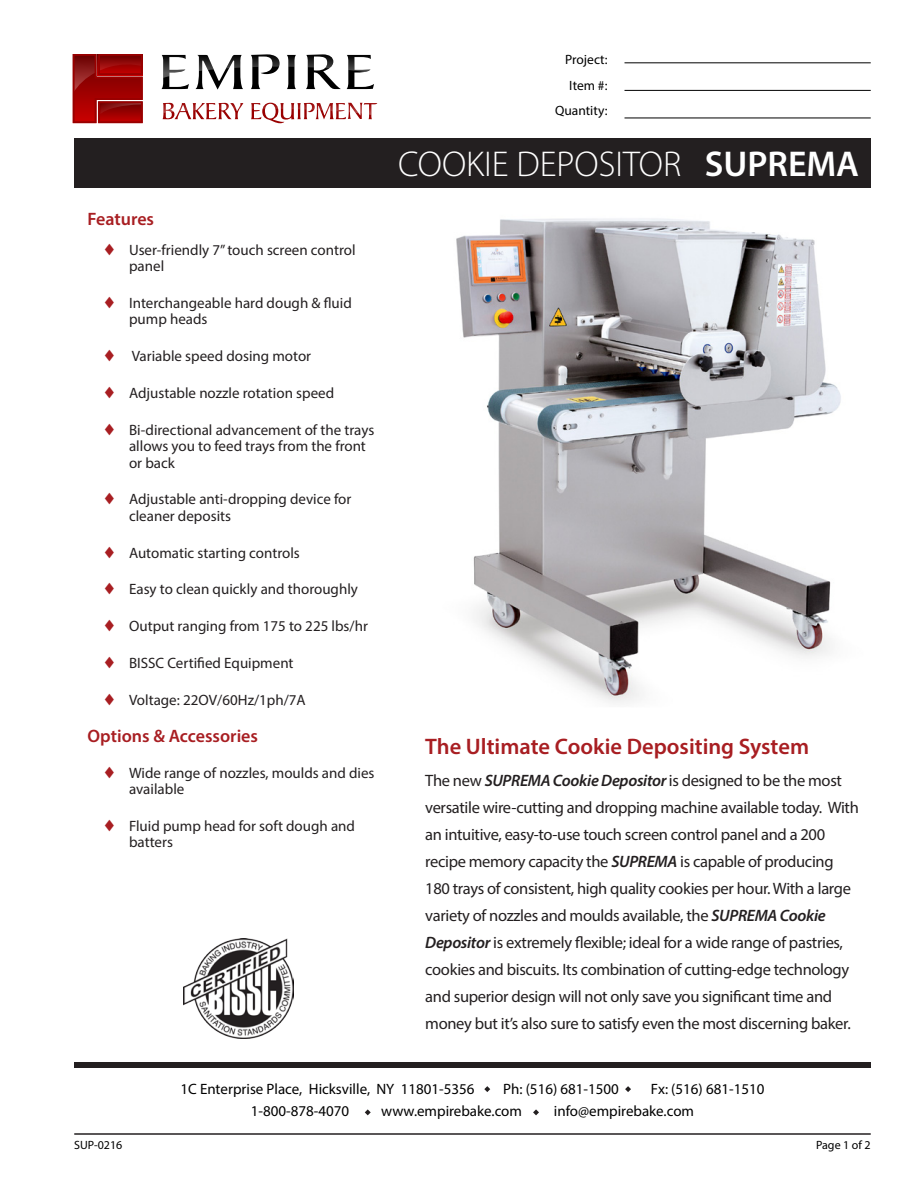
<style>
.page{position:relative;width:918px;height:1188px;background:#fff}
.page>*{position:absolute;margin:0;border:0;box-sizing:border-box;transform-origin:0 0}
.t1{font:300 36px "Myriad Pro";color:#fff}
.t2{font:600 22.5px "Myriad Pro";color:#a81e22}
.List_Title{font:600 18px "Myriad Pro";color:#a81e22}
.t3{font:16.5px/27px "Myriad Pro";letter-spacing:-.02em;color:#231f20}
.t4{font:15px/16.5px "Myriad Pro";color:#231f20}
.t5{font:15px "Myriad Pro";color:#000}
.t6{font:13.5px/25.5px "Myriad Pro";color:#000;text-align:right}
.t7{font:12px "Myriad Pro";color:#000}
.s1{color:#a81e22}
.s2{font-weight:600}
.s3{font-weight:600;font-style:italic}
</style>
<div class="page">
<hr style="left:74px;top:1133px;width:797px;height:2px;background:#231f20">
<div style="left:74px;top:138px;width:797px;height:49px;background:#231f20"></div>
<div style="left:74px;top:1062px;width:797px;height:6px;background:#231f20"></div>
<svg style="left:484px;top:1086px;width:6px;height:6px"></svg>
<svg style="left:533px;top:1109px;width:6px;height:6px"></svg>
<svg style="left:365px;top:1109px;width:6px;height:6px"></svg>
<svg style="left:625px;top:1086px;width:6px;height:6px"></svg>
<hr style="left:625px;top:63px;width:246px;height:1px;background:#000">
<hr style="left:625px;top:90px;width:246px;height:1px;background:#000">
<hr style="left:625px;top:118px;width:246px;height:1px;background:#000">
<img style="left:183px;top:938px;width:110px;height:100px">
<svg style="left:73px;top:54px;width:70px;height:69px;background:#9c0909"></svg>
<svg style="left:163px;top:103px;width:214px;height:20px"></svg>
<svg style="left:161px;top:54px;width:213px;height:36px"></svg>
<img style="left:456px;top:218px;width:385px;height:485px">
<p class="t6" style="left:555px;top:47px;width:54px">Project:<br>Item #:<br>Quantity:</p>
<p class="List_Title" style="left:88px;top:208px;width:68px">Features</p>
<p class="t4" style="left:129px;top:241px;width:228px;text-indent:-27px"><span class="s1">♦</span> User-friendly 7” touch screen control panel</p>
<p class="t4" style="left:129px;top:294px;width:224px;text-indent:-27px"><span class="s1">♦</span> Interchangeable hard dough &amp; fluid pump heads</p>
<p class="t4" style="left:102px;top:348px;width:211px"><span class="s1">♦</span> Variable speed dosing motor</p>
<p class="t4" style="left:102px;top:384px;width:234px"><span class="s1">♦</span> Adjustable nozzle rotation speed</p>
<p class="t4" style="left:129px;top:421px;width:247px;text-indent:-27px"><span class="s1">♦</span> Bi-directional advancement of the trays allows you to feed trays from the front or back</p>
<p class="t4" style="left:129px;top:491px;width:224px;text-indent:-27px"><span class="s1">♦</span> Adjustable anti-dropping device for cleaner deposits</p>
<p class="t4" style="left:102px;top:544px;width:199px"><span class="s1">♦</span> Automatic starting controls</p>
<p class="t4" style="left:102px;top:581px;width:257px"><span class="s1">♦</span> Easy to clean quickly and thoroughly</p>
<p class="t4" style="left:102px;top:618px;width:267px"><span class="s1">♦</span> Output ranging from 175 to 225 lbs/hr</p>
<p class="t4" style="left:102px;top:654px;width:193px"><span class="s1">♦</span> BISSC Certified Equipment</p>
<p class="t4" style="left:102px;top:691px;width:205px"><span class="s1">♦</span> Voltage: 22OV/60Hz/1ph/7A</p>
<p class="List_Title" style="left:88px;top:725px;width:172px">Options &amp; Accessories</p>
<p class="t4" style="left:129px;top:764px;width:247px;text-indent:-27px"><span class="s1">♦</span> Wide range of nozzles, moulds and dies available</p>
<p class="t4" style="left:129px;top:817px;width:227px;text-indent:-27px"><span class="s1">♦</span> Fluid pump head for soft dough and batters</p>
<p class="t1" style="left:398px;top:142px;width:463px">COOKIE DEPOSITOR <span class="s2">SUPREMA</span></p>
<p class="t2" style="left:425px;top:732px;width:385px">The Ultimate Cookie Depositing System</p>
<p class="t3" style="left:425px;top:767px;width:435px">The new <span class="s3">SUPREMA Cookie Depositor</span> is designed to be the most versatile wire-cutting and dropping machine available today. With an intuitive, easy-to-use touch screen control panel and a 200 recipe memory capacity the <span class="s3">SUPREMA</span> is capable of producing 180 trays of consistent, high quality cookies per hour. With a large variety of nozzles and moulds available, the <span class="s3">SUPREMA Cookie Depositor</span> is extremely flexible; ideal for a wide range of pastries, cookies and biscuits. Its combination of cutting-edge technology and superior design will not only save you significant time and money but it’s also sure to satisfy even the most discerning baker.</p>
<p class="t7" style="left:74px;top:1137px;width:50px">SUP-0216</p>
<p class="t5" style="left:180px;top:1080px;width:296px">1C Enterprise Place, Hicksville, NY 11801-5356</p>
<p class="t5" style="left:503px;top:1080px;width:117px">Ph: (516) 681-1500</p>
<p class="t5" style="left:651px;top:1080px;width:115px">Fx: (516) 681-1510</p>
<p class="t5" style="left:251px;top:1102px;width:100px">1-800-878-4070</p>
<p class="t5" style="left:381px;top:1102px;width:142px">www.empirebake.com</p>
<p class="t5" style="left:554px;top:1102px;width:142px">info@empirebake.com</p>
<p class="t7" style="left:816px;top:1137px;width:56px">Page 1 of 2</p>
</div>
